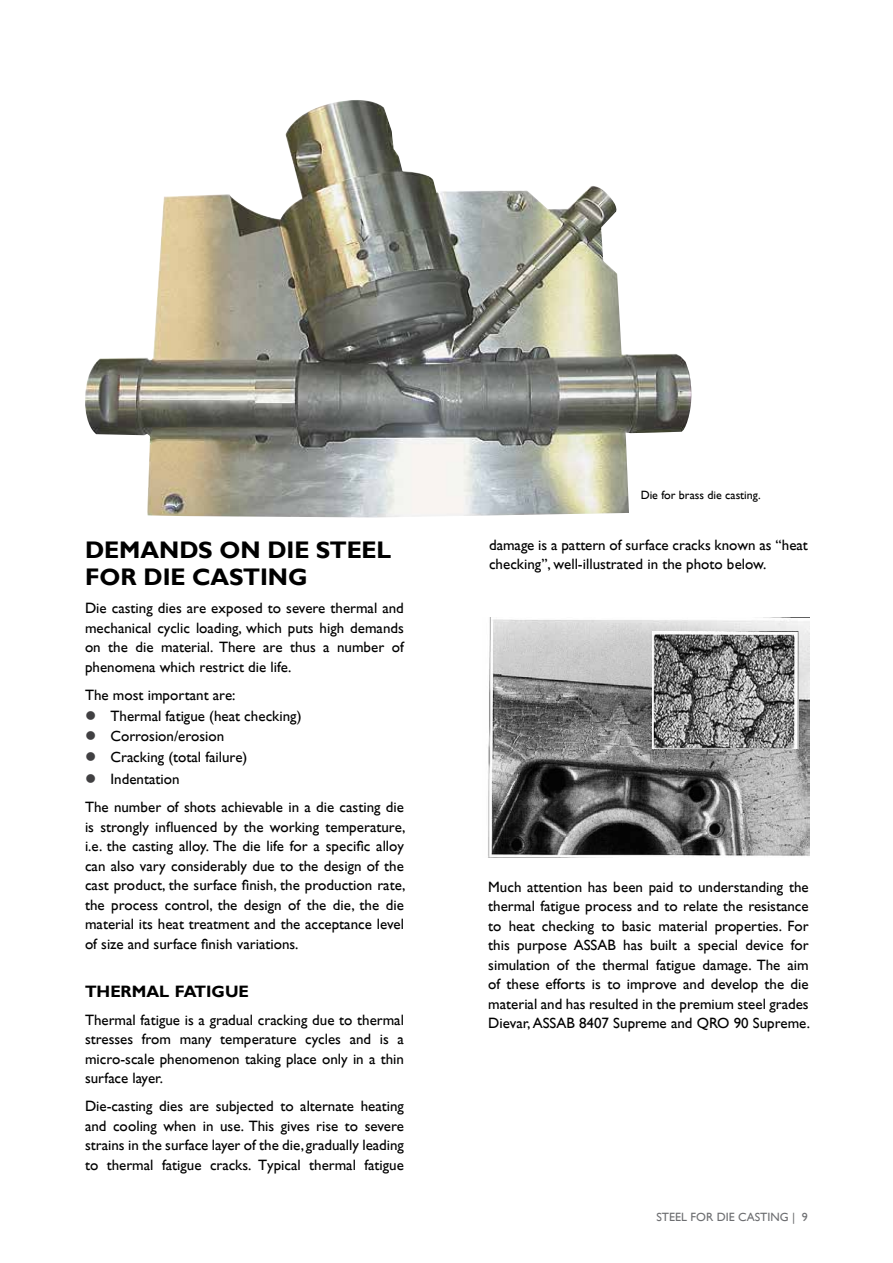
<style>
.page{position:relative;width:893px;height:1263px;background:#fff}
.page>*{position:absolute;margin:0;border:0;box-sizing:border-box;transform-origin:0 0}
.t1{font:700 24px/27px "Assab Gill";color:#000}
.t2{font:700 16.5px "Assab Gill";color:#000}
.t3{font:15px/19.5px "Assab Gill";color:#000;text-align:justify}
.t4{font:12px "Assab Gill";color:#000}
.t5{font:12px "Assab Gill";color:#6d6e71}
</style>
<div class="page">
<img style="left:85px;top:100px;width:607px;height:417px">
<img style="left:488px;top:617px;width:321px;height:240px">
<img style="left:652px;top:631px;width:147px;height:117px">
<h1 class="t1" style="left:85px;top:537px;width:308px">DEMANDS ON DIE STEEL<br>FOR DIE CASTING</h1>
<p class="t3" style="left:85px;top:599px;width:320px">Die casting dies are exposed to severe thermal and mechanical cyclic loading, which puts high demands on the die material. There are thus a number of phenomena which restrict die life.</p>
<p class="t3" style="left:111px;top:685px;width:192px;line-height:20.7px;text-align:left;text-indent:-26px">The most important are:<br>Thermal fatigue (heat checking)<br>Corrosion/erosion<br>Cracking (total failure)</p>
<p class="t3" style="left:85px;top:765px;width:320px;line-height:28px;text-indent:26px">Indentation<br>The number of shots achievable in a die casting die</p>
<p class="t3" style="left:85px;top:817px;width:322px">is strongly influenced by the working temperature, i.e. the casting alloy. The die life for a specific alloy can also vary considerably due to the design of the cast product, the surface finish, the production rate, the process control, the design of the die, the die material its heat treatment and the acceptance level of size and surface finish variations.</p>
<p class="t2" style="left:85px;top:982px;width:165px">THERMAL FATIGUE</p>
<p class="t3" style="left:85px;top:1010px;width:320px">Thermal fatigue is a gradual cracking due to thermal stresses from many temperature cycles and is a micro-scale phenomenon taking place only in a thin surface layer.</p>
<p class="t3" style="left:85px;top:1097px;width:320px">Die-casting dies are subjected to alternate heating and cooling when in use. This gives rise to severe strains in the surface layer of the die, gradually leading to thermal fatigue cracks. Typical thermal fatigue</p>
<p class="t4" style="left:641px;top:489px;width:121px">Die for brass die casting.</p>
<p class="t3" style="left:489px;top:535px;width:320px">damage is a pattern of surface cracks known as “heat checking”, well-illustrated in the photo below.</p>
<p class="t3" style="left:488px;top:877px;width:323px">Much attention has been paid to understanding the thermal fatigue process and to relate the resistance to heat checking to basic material properties. For this purpose ASSAB has built a special device for simulation of the thermal fatigue damage. The aim of these efforts is to improve and develop the die material and has resulted in the premium steel grades Dievar, ASSAB 8407 Supreme and QRO 90 Supreme.</p>
<p class="t5" style="left:656px;top:1210px;width:153px">STEEL FOR DIE CASTING | 9</p>
</div>
